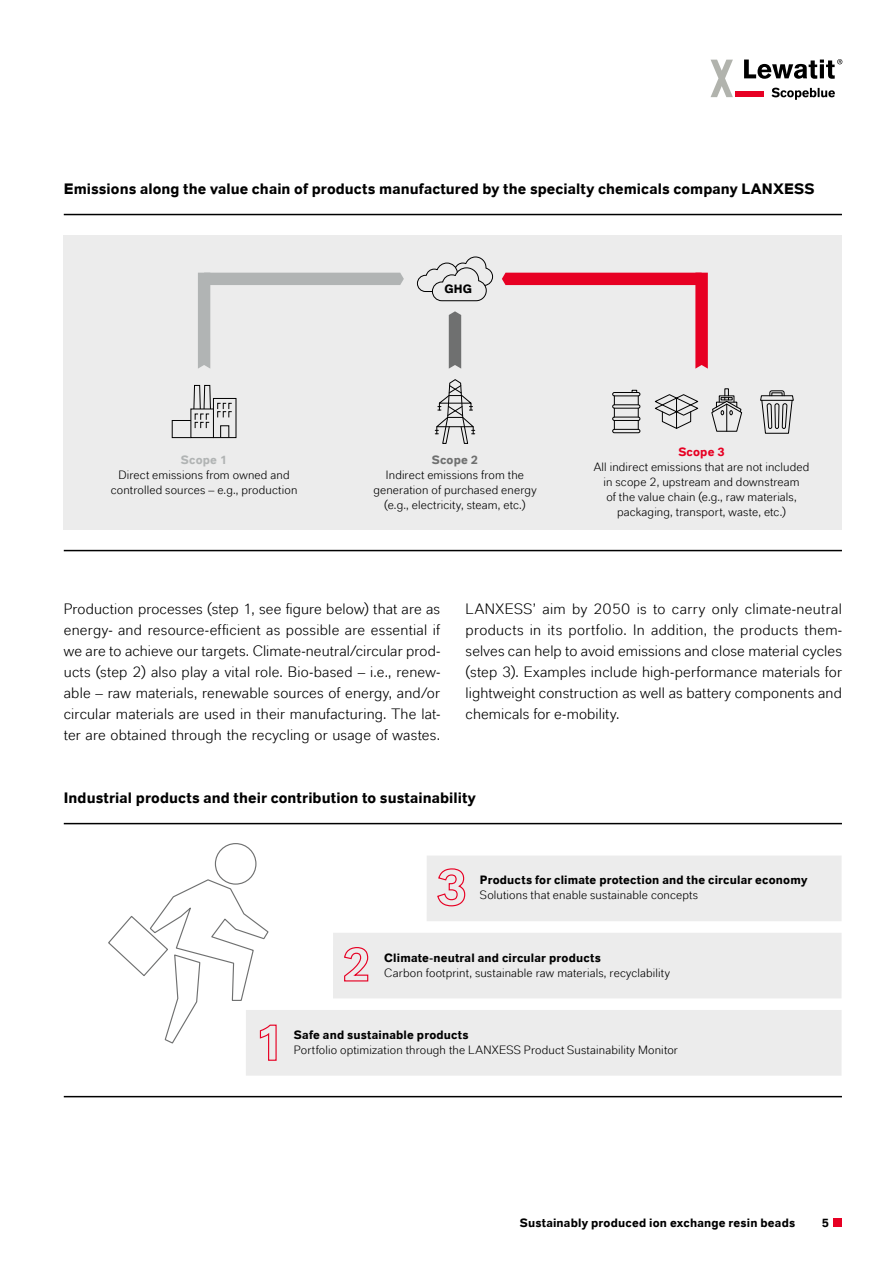
<style>
.page{position:relative;width:893px;height:1263px;background:#fff}
.page>*{position:absolute;margin:0;border:0;box-sizing:border-box;transform-origin:0 0}
.t1{font:15px/21px "Lanxess";letter-spacing:.01em;color:#000;text-align:justify}
.t2{font:700 15px "Lanxess";letter-spacing:.005em;color:#000}
.t3{font:12px/15px "Lanxess";letter-spacing:.01em;color:#000;text-align:center}
.t4{font:700 12px "Lanxess";letter-spacing:.015em;color:#000}
.t5{font:700 12px "Lanxess";letter-spacing:.02em;color:#b1b4b4}
.t6{font:700 12px "Lanxess";letter-spacing:.02em;color:#6f7070}
.t7{font:700 12px "Lanxess";letter-spacing:.02em;color:#e70023}
</style>
<div class="page">
<hr style="left:64px;top:214px;width:778px;height:1px;background:#000">
<hr style="left:64px;top:823px;width:778px;height:1px;background:#000">
<hr style="left:64px;top:550px;width:778px;height:1px;background:#000">
<hr style="left:64px;top:1096px;width:778px;height:1px;background:#000">
<div style="left:736px;top:92px;width:28px;height:5px;background:#e70023"></div>
<svg style="left:710px;top:60px;width:23px;height:37px"></svg>
<svg style="left:744px;top:59px;width:98px;height:20px"></svg>
<svg style="left:771px;top:88px;width:64px;height:12px"></svg>
<div style="left:215px;top:843px;width:41px;height:42px;border:1px solid #6f7070;border-radius:50%"></div>
<div style="left:333px;top:933px;width:509px;height:65px;background:#ececec"></div>
<div style="left:427px;top:855px;width:415px;height:66px;background:#ececec"></div>
<div style="left:246px;top:1010px;width:596px;height:66px;background:#ececec"></div>
<svg style="left:344px;top:947px;width:25px;height:35px"></svg>
<svg style="left:437px;top:868px;width:29px;height:39px"></svg>
<svg style="left:108px;top:878px;width:169px;height:183px"></svg>
<div style="left:64px;top:236px;width:778px;height:294px;background:#ececec"></div>
<svg style="left:198px;top:273px;width:206px;height:96px"></svg>
<svg style="left:449px;top:311px;width:12px;height:58px"></svg>
<svg style="left:502px;top:273px;width:206px;height:96px"></svg>
<div style="left:213px;top:398px;width:23px;height:40px;border:1px solid #000"></div>
<div style="left:220px;top:425px;width:9px;height:13px;border:1px solid #000"></div>
<div style="left:190px;top:408px;width:24px;height:30px;border:1px solid #000"></div>
<div style="left:172px;top:420px;width:19px;height:18px;border:1px solid #000"></div>
<svg style="left:217px;top:402px;width:15px;height:16px"></svg>
<svg style="left:193px;top:384px;width:18px;height:45px"></svg>
<svg style="left:435px;top:379px;width:41px;height:65px"></svg>
<svg style="left:416px;top:256px;width:78px;height:46px"></svg>
<svg style="left:654px;top:394px;width:45px;height:35px"></svg>
<hr style="left:676px;top:398px;width:1px;height:30px;background:#000">
<div style="left:724px;top:388px;width:5px;height:8px;border:1px solid #000"></div>
<svg style="left:711px;top:397px;width:32px;height:35px"></svg>
<svg style="left:760px;top:390px;width:34px;height:44px"></svg>
<div style="left:612px;top:392px;width:28px;height:4px;border:1px solid #000;border-radius:2px"></div>
<div style="left:612px;top:404px;width:28px;height:5px;border:1px solid #000;border-radius:2px"></div>
<div style="left:612px;top:417px;width:28px;height:4px;border:1px solid #000;border-radius:2px"></div>
<div style="left:612px;top:429px;width:28px;height:4px;border:1px solid #000;border-radius:2px"></div>
<svg style="left:614px;top:396px;width:1px;height:33px"></svg>
<svg style="left:632px;top:390px;width:7px;height:39px"></svg>
<div style="left:833px;top:1218px;width:9px;height:9px;background:#e70023"></div>
<p class="t2" style="left:64px;top:179px;width:752px">Emissions along the value chain of products manufactured by the specialty chemicals company LANXESS</p>
<p class="t5" style="left:181px;top:452px;width:48px">Scope 1</p>
<p class="t3" style="left:111px;top:467px;width:188px">Direct emissions from owned and controlled sources – e.g., production</p>
<p class="t4" style="left:444px;top:281px;width:29px">GHG</p>
<p class="t6" style="left:432px;top:452px;width:48px">Scope 2</p>
<p class="t3" style="left:373px;top:467px;width:165px">Indirect emissions from the generation of purchased energy (e.g., electricity, steam, etc.)</p>
<p class="t7" style="left:678px;top:445px;width:48px">Scope 3</p>
<p class="t3" style="left:594px;top:459px;width:217px">All indirect emissions that are not included in scope 2, upstream and downstream<br>of the value chain (e.g., raw materials, packaging, transport, waste, etc.)</p>
<p class="t1" style="left:64px;top:598px;width:378px">Production processes (step 1, see figure below) that are as energy- and resource-efficient as possible are essential if we are to achieve our targets. Climate-neutral/circular prod&shy;ucts (step 2) also play a vital role. Bio-based – i.e., renew&shy;able – raw materials, renewable sources of energy, and/or circular materials are used in their manufacturing. The lat&shy;ter are obtained through the recycling or usage of wastes.</p>
<p class="t1" style="left:466px;top:598px;width:378px">LANXESS’ aim by 2050 is to carry only climate-neutral products in its portfolio. In addition, the products them&shy;selves can help to avoid emissions and close material cycles (step 3). Examples include high-performance materials for lightweight construction as well as battery components and chemicals for e-mobility.</p>
<p class="t2" style="left:64px;top:788px;width:414px">Industrial products and their contribution to sustainability</p>
<p class="t4" style="left:480px;top:873px;width:329px">Products for climate protection and the circular economy</p>
<p class="t3" style="left:480px;top:888px;width:220px">Solutions that enable sustainable concepts</p>
<p class="t4" style="left:384px;top:950px;width:218px">Climate-neutral and circular products</p>
<p class="t3" style="left:384px;top:965px;width:287px">Carbon footprint, sustainable raw materials, recyclability</p>
<p class="t4" style="left:294px;top:1028px;width:176px">Safe and sustainable products</p>
<p class="t3" style="left:294px;top:1042px;width:385px">Portfolio optimization through the LANXESS Product Sustainability Monitor</p>
<p class="t4" style="left:520px;top:1215px;width:277px">Sustainably produced ion exchange resin beads</p>
<p class="t4" style="left:822px;top:1215px;width:9px">5</p>
</div>
